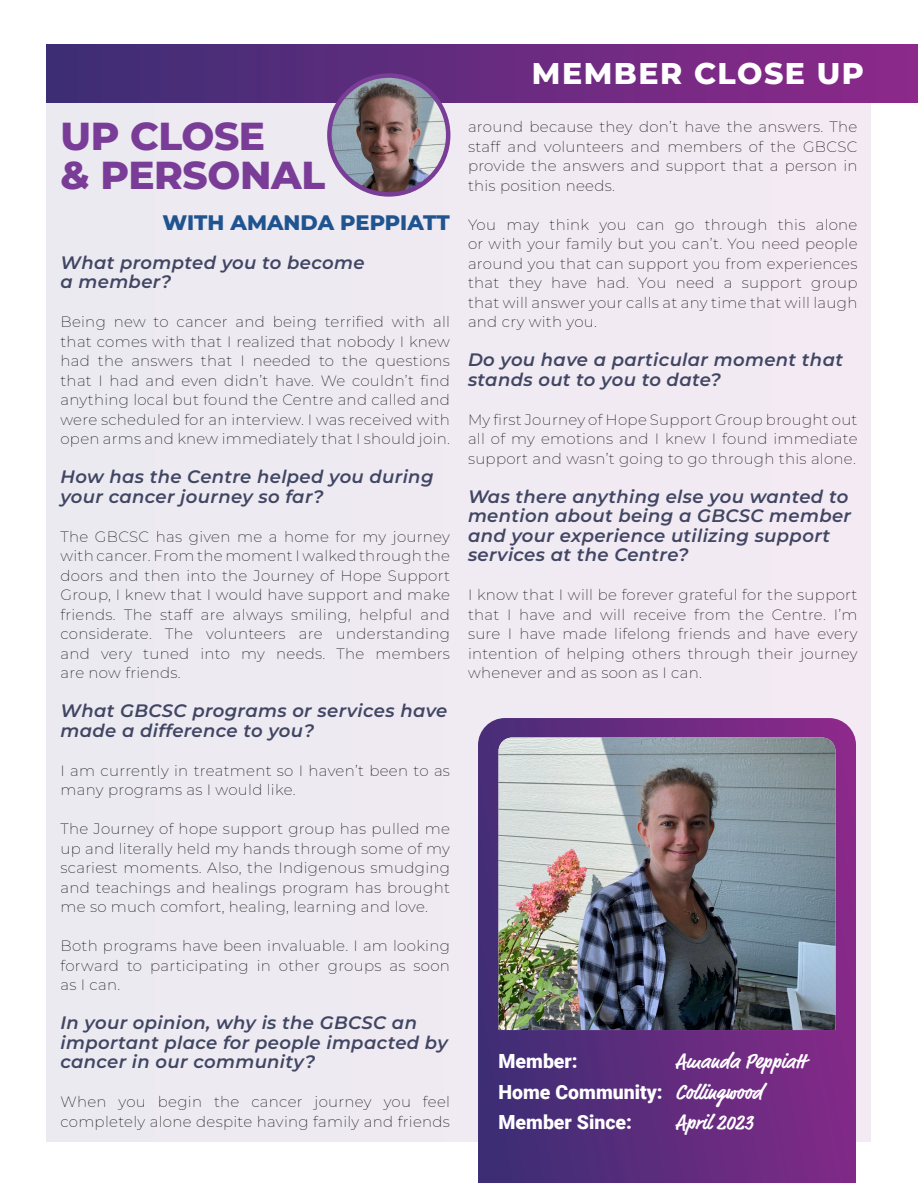
<style>
.page{position:relative;width:918px;height:1188px;background:#fff}
.page>*{position:absolute;margin:0;border:0;box-sizing:border-box;transform-origin:0 0}
.t1{font:800 39px/39px "Montserrat";letter-spacing:-.01em;color:#7a3d97}
.t2{font:800 30px "Montserrat";letter-spacing:.05em;color:#fff}
.t3{font:700 21px "Market Pro";color:#fff}
.t4{font:800 21px "Montserrat";color:#205491}
.t5{font:900 19.5px "Roboto";color:#fff}
.t6{font:italic 600 18px/19.5px "Montserrat";letter-spacing:.02em;color:#404663}
.t7{font:200 15px/19.5px "Montserrat";letter-spacing:.02em;color:#231f20;text-align:justify}
.s1{font-family:"Market Pro";font-weight:700;font-size:21px}
</style>
<div class="page">
<div style="left:46px;top:93px;width:824px;height:1049px;background:#efeaf2"></div>
<div style="left:46px;top:44px;width:872px;height:59px;background:linear-gradient(to right,#3d2e74,#8e298b)"></div>
<svg style="left:478px;top:718px;width:378px;height:465px;background:#632d7f"></svg>
<img style="left:329px;top:76px;width:119px;height:118px;border-radius:59px">
<div style="left:327px;top:73px;width:123px;height:124px;border:4px solid #7a3d97;border-radius:50%"></div>
<img style="left:499px;top:738px;width:337px;height:292px">
<p class="t1" style="left:60px;top:116px;width:266px">UP CLOSE<br>&amp; PERSONAL</p>
<p class="t4" style="left:163px;top:208px;width:289px">WITH AMANDA PEPPIATT</p>
<p class="t6" style="left:60px;top:252px;width:306px">What prompted you to become a member?</p>
<p class="t7" style="left:60px;top:312px;width:391px">Being new to cancer and being terrified with all that comes with that I realized that nobody I knew had the answers that I needed to the questions that I had and even didn’t have. We couldn’t find anything local but found the Centre and called and were scheduled for an interview. I was received with open arms and knew immediately that I should join.</p>
<p class="t6" style="left:60px;top:466px;width:375px">How has the Centre helped you during your cancer journey so far?</p>
<p class="t7" style="left:60px;top:526px;width:391px">The GBCSC has given me a home for my journey with cancer. From the moment I walked through the doors and then into the Journey of Hope Support Group, I knew that I would have support and make friends. The staff are always smiling, helpful and considerate. The volunteers are understanding and very tuned into my needs. The members are now friends.</p>
<p class="t6" style="left:60px;top:700px;width:388px">What GBCSC programs or services have made a difference to you?</p>
<p class="t7" style="left:60px;top:760px;width:391px">I am currently in treatment so I haven’t been to as many programs as I would like.</p>
<p class="t7" style="left:60px;top:819px;width:391px">The Journey of hope support group has pulled me up and literally held my hands through some of my scariest moments. Also, the Indigenous smudging and teachings and healings program has brought me so much comfort, healing, learning and love.</p>
<p class="t7" style="left:60px;top:936px;width:391px">Both programs have been invaluable. I am looking forward to participating in other groups as soon as I can.</p>
<p class="t6" style="left:60px;top:1012px;width:389px">In your opinion, why is the GBCSC an important place for people impacted by cancer in our community?</p>
<p class="t7" style="left:60px;top:1092px;width:391px">When you begin the cancer journey you feel completely alone despite having family and friends</p>
<p class="t2" style="left:532px;top:53px;width:334px">MEMBER CLOSE UP</p>
<p class="t7" style="left:468px;top:117px;width:391px">around because they don’t have the answers. The staff and volunteers and members of the GBCSC provide the answers and support that a person in this position needs.</p>
<p class="t7" style="left:468px;top:214px;width:391px">You may think you can go through this alone or with your family but you can’t. You need people around you that can support you from experiences that they have had. You need a support group that will answer your calls at any time that will laugh and cry with you.</p>
<p class="t6" style="left:468px;top:349px;width:377px">Do you have a particular moment that stands out to you to date?</p>
<p class="t7" style="left:468px;top:409px;width:391px">My first Journey of Hope Support Group brought out all of my emotions and I knew I found immediate support and wasn’t going to go through this alone.</p>
<p class="t6" style="left:468px;top:486px;width:385px">Was there anything else you wanted to mention about being a GBCSC member and your experience utilizing support services at the Centre?</p>
<p class="t7" style="left:468px;top:585px;width:391px">I know that I will be forever grateful for the support that I have and will receive from the Centre. I’m sure I have made lifelong friends and have every intention of helping others through their journey whenever and as soon as I can.</p>
<p class="t5" style="left:499px;top:1047px;width:81px">Member:</p>
<p class="t3" style="left:676px;top:1046px;width:132px">Amanda Peppiatt</p>
<p class="t5" style="left:499px;top:1078px;width:266px">Home Community: <span class="s1">Collingwood</span></p>
<p class="t5" style="left:499px;top:1109px;width:135px">Member Since:</p>
<p class="t3" style="left:676px;top:1108px;width:79px">April 2023</p>
</div>
